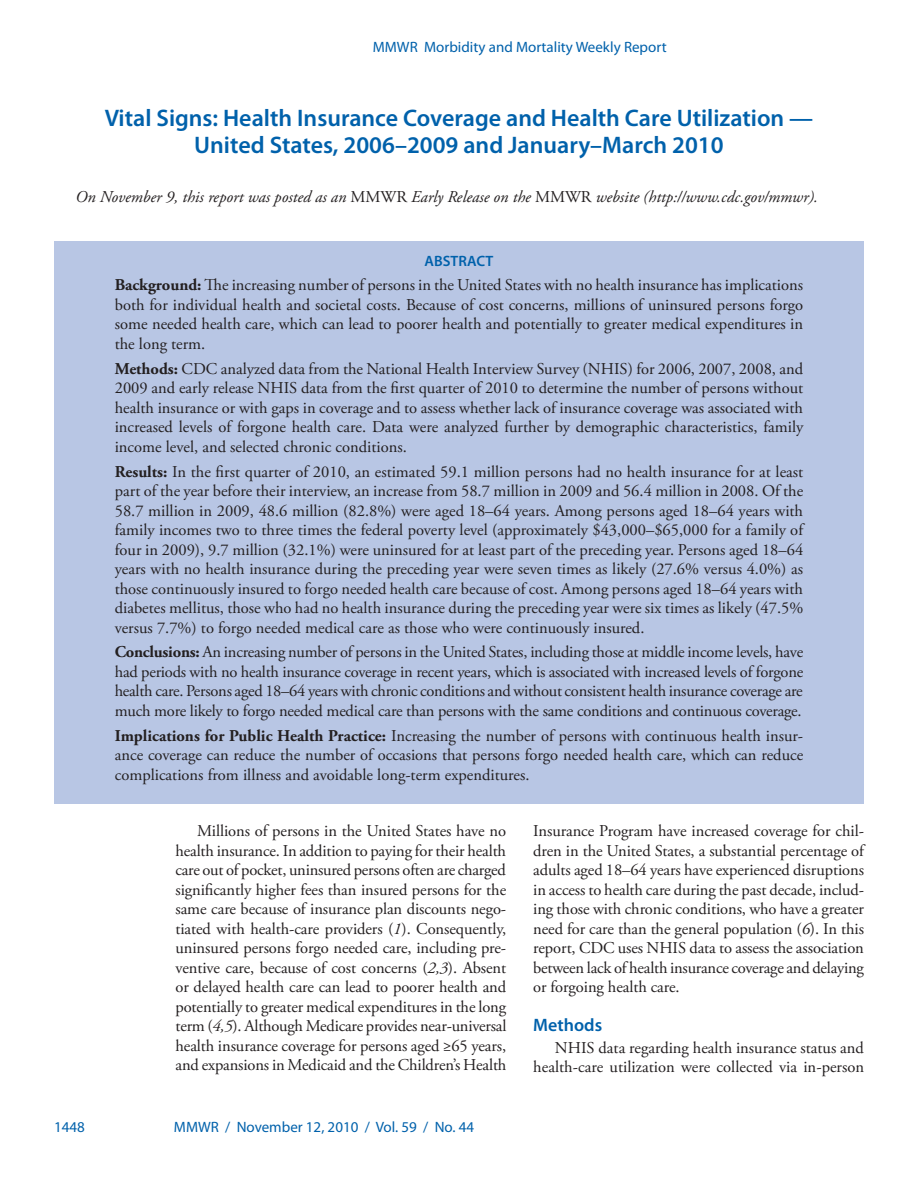
<style>
.page{position:relative;width:918px;height:1188px;background:#fff}
.page>*{position:absolute;margin:0;border:0;box-sizing:border-box;transform-origin:0 0}
.Headline{font:600 24px/27px "Myriad Pro";color:#0061ab;text-align:center}
.Headline2{font:600 18px "Myriad Pro";color:#0061ab}
.Vital_signs_ABSTRACT{font:16.5px/19.5px "Adobe Garamond Pro";color:#231f20;text-align:justify}
.Body_Text{font:16.5px/19.5px "Adobe Garamond Pro";letter-spacing:-.005em;color:#231f20;text-align:justify}
.Body_Text-2{font:italic 16.5px "Adobe Garamond Pro";color:#231f20}
.t1{font:15px "Myriad Pro";color:#0061ab}
.Headline3{font:600 15px "Myriad Pro";color:#0061ab}
.s1{font-style:normal}
.s2{font-weight:700}
.s3{font-style:italic}
</style>
<div class="page">
<div style="left:54px;top:242px;width:810px;height:562px;background:#b8c6e4"></div>
<p class="t1" style="left:373px;top:38px;width:295px">MMWR Morbidity and Mortality Weekly Report</p>
<h3 class="Headline" style="left:105px;top:104px;width:710px">Vital Signs: Health Insurance Coverage and Health Care Utilization —<br>United States, 2006–2009 and January–March 2010</h3>
<p class="Body_Text-2" style="left:76px;top:186px;width:744px">On November 9, this report was posted as an <span class="s1">MMWR</span> Early Release on the <span class="s1">MMWR</span> website (http://www.cdc.gov/mmwr).</p>
<p class="Headline3" style="left:425px;top:252px;width:70px">ABSTRACT</p>
<p class="Vital_signs_ABSTRACT" style="left:115px;top:276px;width:690px"><span class="s2">Background:</span> The increasing number of persons in the United States with no health insurance has implications both for individual health and societal costs. Because of cost concerns, millions of uninsured persons forgo some needed health care, which can lead to poorer health and potentially to greater medical expenditures in the long term.</p>
<p class="Vital_signs_ABSTRACT" style="left:115px;top:359px;width:690px"><span class="s2">Methods:</span> CDC analyzed data from the National Health Interview Survey (NHIS) for 2006, 2007, 2008, and 2009 and early release NHIS data from the first quarter of 2010 to determine the number of persons without health insurance or with gaps in coverage and to assess whether lack of insurance coverage was associated with increased levels of forgone health care. Data were analyzed further by demographic characteristics, family income level, and selected chronic conditions.</p>
<p class="Vital_signs_ABSTRACT" style="left:115px;top:462px;width:690px"><span class="s2">Results:</span> In the first quarter of 2010, an estimated 59.1 million persons had no health insurance for at least part of the year before their interview, an increase from 58.7 million in 2009 and 56.4 million in 2008. Of the 58.7 million in 2009, 48.6 million (82.8%) were aged 18–64 years. Among persons aged 18–64 years with family incomes two to three times the federal poverty level (approximately $43,000–$65,000 for a family of four in 2009), 9.7 million (32.1%) were uninsured for at least part of the preceding year. Persons aged 18–64 years with no health insurance during the preceding year were seven times as likely (27.6% versus 4.0%) as those continuously insured to forgo needed health care because of cost. Among persons aged 18–64 years with diabetes mellitus, those who had no health insurance during the preceding year were six times as likely (47.5% versus 7.7%) to forgo needed medical care as those who were continuously insured.</p>
<p class="Vital_signs_ABSTRACT" style="left:115px;top:643px;width:690px"><span class="s2">Conclusions:</span> An increasing number of persons in the United States, including those at middle income levels, have had periods with no health insurance coverage in recent years, which is associated with increased levels of forgone health care. Persons aged 18–64 years with chronic conditions and without consistent health insurance coverage are much more likely to forgo needed medical care than persons with the same conditions and continuous coverage.</p>
<p class="Vital_signs_ABSTRACT" style="left:115px;top:727px;width:690px"><span class="s2">Implications for Public Health Practice:</span> Increasing the number of persons with continuous health insur&shy;ance coverage can reduce the number of occasions that persons forgo needed health care, which can reduce complications from illness and avoidable long-term expenditures.</p>
<p class="Body_Text" style="left:176px;top:822px;width:332px;text-indent:22px">Millions of persons in the United States have no health insurance. In addition to paying for their health care out of pocket, uninsured persons often are charged significantly higher fees than insured persons for the same care because of insurance plan discounts nego&shy;tiated with health-care providers (<span class="s3">1</span>). Consequently, uninsured persons forgo needed care, including pre&shy;ventive care, because of cost concerns (<span class="s3">2,3</span>). Absent or delayed health care can lead to poorer health and potentially to greater medical expenditures in the long term (<span class="s3">4,5</span>). Although Medicare provides near-universal health insurance coverage for persons aged ≥65 years, and expansions in Medicaid and the Children’s Health</p>
<p class="Body_Text" style="left:533px;top:822px;width:332px">Insurance Program have increased coverage for chil&shy;dren in the United States, a substantial percentage of adults aged 18–64 years have experienced disruptions in access to health care during the past decade, includ&shy;ing those with chronic conditions, who have a greater need for care than the general population (<span class="s3">6</span>). In this report, CDC uses NHIS data to assess the association between lack of health insurance coverage and delaying or forgoing health care.</p>
<h4 class="Headline2" style="left:533px;top:1014px;width:70px">Methods</h4>
<p class="Body_Text" style="left:533px;top:1038px;width:332px;text-align:right">NHIS data regarding health insurance status and health-care utilization were collected via in-person</p>
<p class="t1" style="left:54px;top:1117px;width:32px">1448</p>
<p class="t1" style="left:174px;top:1117px;width:302px">MMWR / November 12, 2010 / Vol. 59 / No. 44</p>
</div>
